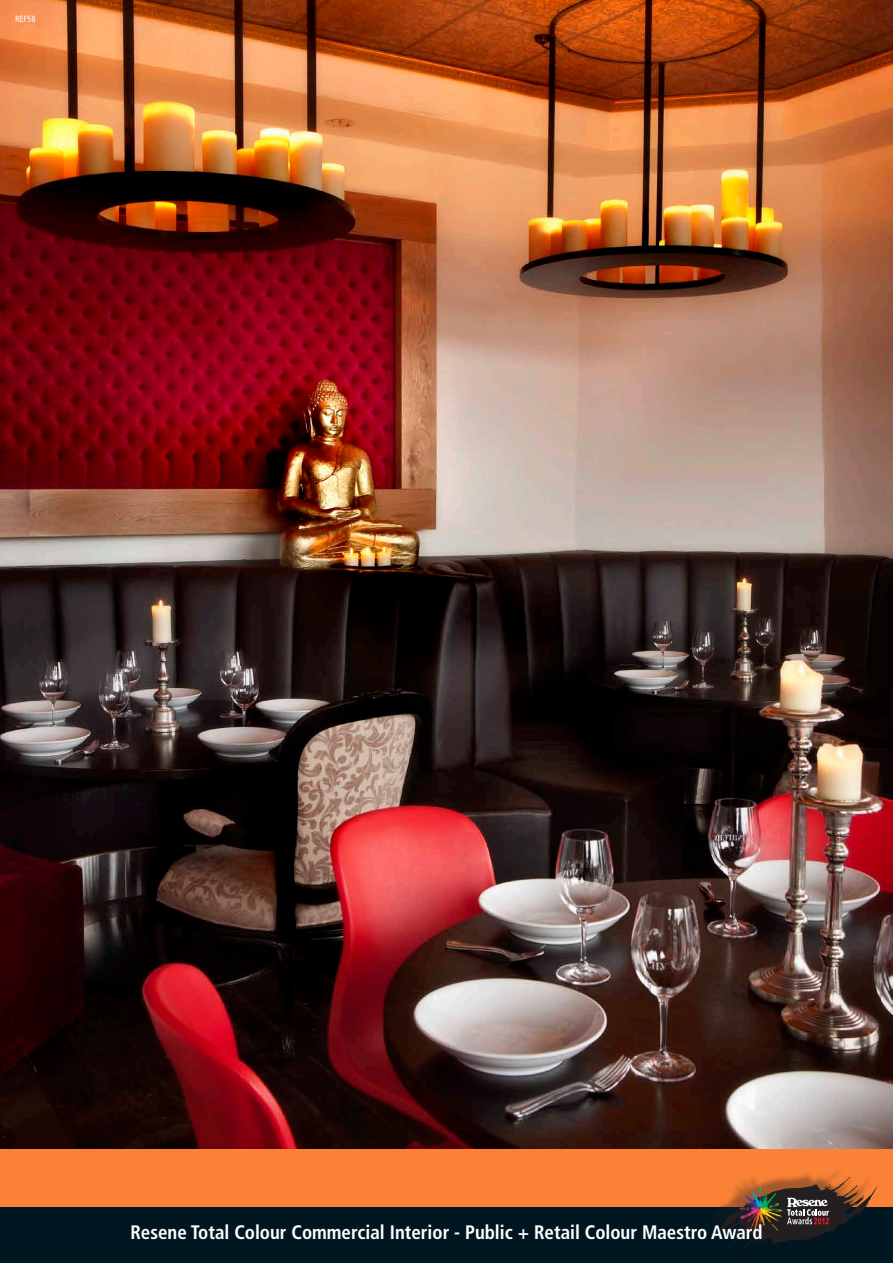
<style>
.page{position:relative;width:893px;height:1263px;background:#fa8135}
.page>*{position:absolute;margin:0;border:0;box-sizing:border-box;transform-origin:0 0}
.t1{font:700 condensed 19.5px "Frutiger";color:#fff}
.t2{font:700 condensed 12px "Frutiger";color:#fff}
.t3{font:condensed 9px "Frutiger";color:#fff}
</style>
<div class="page">
<img style="left:0;top:0;width:893px;height:1148px">
<div style="left:0;top:1208px;width:893px;height:55px;background:#001722"></div>
<div style="left:700px;top:1165px;width:173px;height:83px;background:#231f20;opacity:.4"></div>
<svg style="left:713px;top:1178px;width:164px;height:74px"></svg>
<p class="t3" style="left:15px;top:13px;width:22px">REF58</p>
<p class="t2" style="left:437px;top:1220px;width:20px">147</p>
<p class="t1" style="left:130px;top:1221px;width:634px">Resene Total Colour Commercial Interior - Public + Retail Colour Maestro Award</p>
</div>
